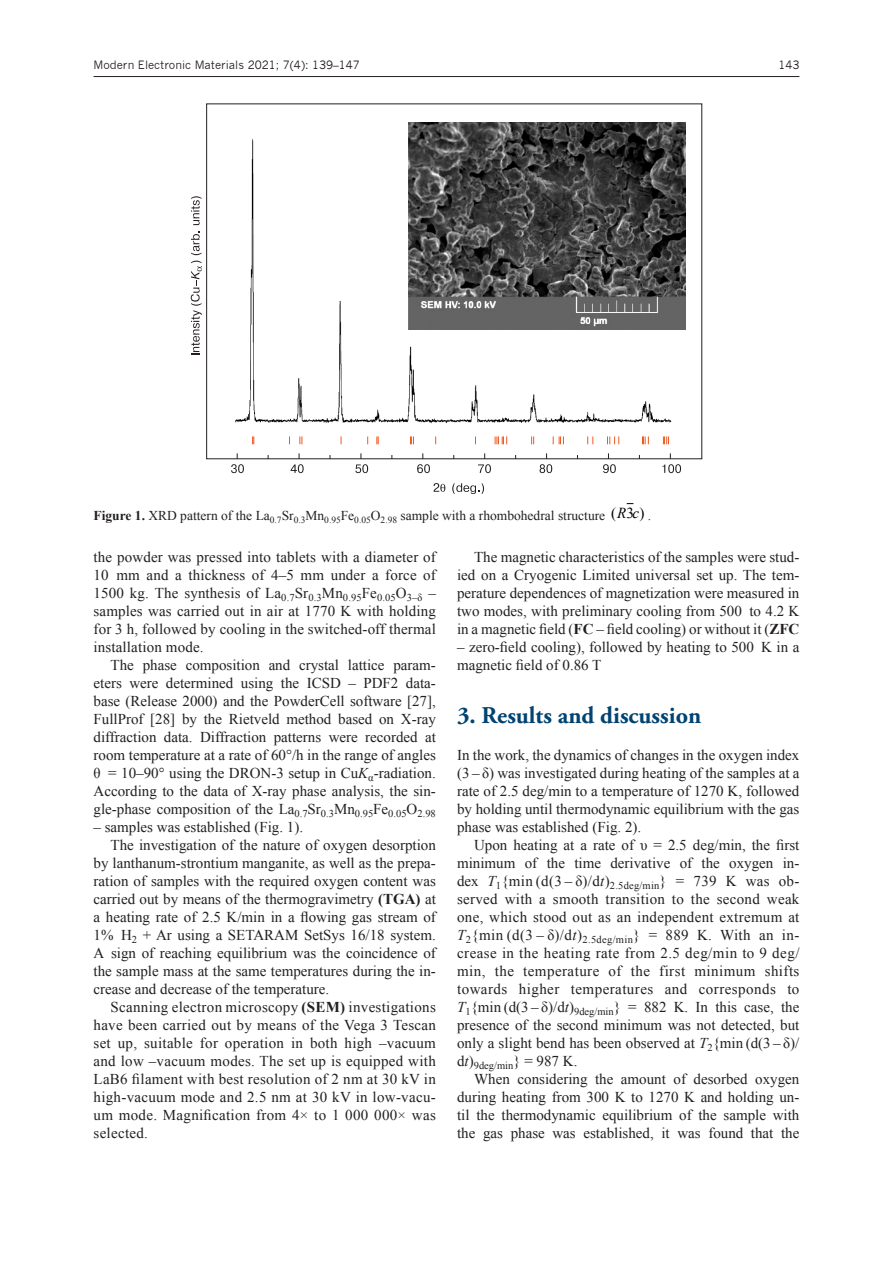
<style>
.page{position:relative;width:893px;height:1263px;background:#fff}
.page>*{position:absolute;margin:0;border:0;box-sizing:border-box;transform-origin:0 0}
.ZAG_1{font:700 24px "Adobe Garamond Pro";color:#004371}
.t1{font:15.15px "Times New Roman";color:#000}
.t2{font:italic 15.15px "Times New Roman";color:#000}
.normal_0{font:15px/18px "Times New Roman";color:#231f20;text-align:justify}
.FIG{font:13.5px "Times New Roman";color:#231f20}
.t3{font:11.25px "News Gothic";color:#231f20}
.s1{font-weight:700}
.s2{font-style:italic}
</style>
<div class="page">
<hr style="left:94px;top:76px;width:705px;height:1px;background:#231f20">
<img style="left:235px;top:122px;width:451px;height:335px">
<svg style="left:434px;top:483px;width:11px;height:9px"></svg>
<svg style="left:452px;top:483px;width:32px;height:10px"></svg>
<svg style="left:291px;top:453px;width:13px;height:20px"></svg>
<svg style="left:417px;top:453px;width:13px;height:20px"></svg>
<svg style="left:231px;top:453px;width:13px;height:20px"></svg>
<svg style="left:540px;top:453px;width:12px;height:20px"></svg>
<svg style="left:478px;top:453px;width:13px;height:20px"></svg>
<svg style="left:603px;top:453px;width:13px;height:20px"></svg>
<svg style="left:662px;top:453px;width:19px;height:20px"></svg>
<svg style="left:355px;top:453px;width:13px;height:20px"></svg>
<svg style="left:191px;top:261px;width:11px;height:94px"></svg>
<svg style="left:191px;top:231px;width:11px;height:24px"></svg>
<svg style="left:191px;top:196px;width:11px;height:29px"></svg>
<svg style="left:252px;top:436px;width:2px;height:8px"></svg>
<svg style="left:299px;top:436px;width:3px;height:8px"></svg>
<svg style="left:376px;top:436px;width:3px;height:8px"></svg>
<svg style="left:410px;top:436px;width:4px;height:8px"></svg>
<svg style="left:495px;top:436px;width:12px;height:8px"></svg>
<svg style="left:531px;top:436px;width:3px;height:8px"></svg>
<svg style="left:553px;top:436px;width:11px;height:8px"></svg>
<svg style="left:587px;top:436px;width:6px;height:8px"></svg>
<svg style="left:607px;top:436px;width:12px;height:8px"></svg>
<svg style="left:642px;top:436px;width:7px;height:8px"></svg>
<svg style="left:663px;top:436px;width:6px;height:8px"></svg>
<img style="left:409px;top:122px;width:276px;height:208px">
<p class="t3" style="left:94px;top:58px;width:268px">Modern Electronic Materials 2021; 7(4): 139–147</p>
<p class="t3" style="left:778px;top:58px;width:23px">143</p>
<p class="FIG" style="left:94px;top:506px;width:513px"><span class="s1">Figure 1.</span> XRD pattern of the La<sub>0.7</sub>Sr<sub>0.3</sub>Mn<sub>0.95</sub>Fe<sub>0.05</sub>O<sub>2.98</sub> sample with a rhombohedral structure</p>
<p class="t1" style="left:611px;top:503px;width:35px">( 3)</p>
<p class="t2" style="left:617px;top:502px;width:24px">R c</p>
<p class="FIG" style="left:648px;top:506px;width:5px">.</p>
<p class="normal_0" style="left:94px;top:547px;width:344px">the powder was pressed into tablets with a diameter of 10 mm and a thickness of 4–5 mm under a force of 1500 kg. The synthesis of La<sub>0.7</sub>Sr<sub>0.3</sub>Mn<sub>0.95</sub>Fe<sub>0.05</sub>O<sub>3–δ</sub> – samples was carried out in air at 1770 K with holding for 3 h, followed by cooling in the switched-off thermal installation mode.</p>
<p class="normal_0" style="left:94px;top:655px;width:344px;text-indent:17px">The phase composition and crystal lattice param&shy;eters were determined using the ICSD – PDF2 data&shy;base (Release 2000) and the PowderCell software [27], FullProf [28] by the Rietveld method based on X-ray diffraction data. Diffraction patterns were recorded at room temperature at a rate of 60°/h in the range of angles θ = 10–90° using the DRON-3 setup in Cu<span class="s2">K</span><sub>α</sub>-radiation.<br>According to the data of X-ray phase analysis, the sin&shy;gle-phase composition of the La<sub>0.7</sub>Sr<sub>0.3</sub>Mn<sub>0.95</sub>Fe<sub>0.05</sub>O<sub>2.98</sub></p>
<p class="normal_0" style="left:94px;top:817px;width:211px">– samples was established (Fig. 1).</p>
<p class="normal_0" style="left:94px;top:835px;width:344px;text-indent:17px">The investigation of the nature of oxygen desorption by lanthanum-strontium manganite, as well as the prepa&shy;ration of samples with the required oxygen content was carried out by means of the thermogravimetry <span class="s1">(TGA)</span> at a heating rate of 2.5 K/min in a flowing gas stream of 1% H<sub>2</sub> + Ar using a SETARAM SetSys 16/18 system.<br>A sign of reaching equilibrium was the coincidence of the sample mass at the same temperatures during the in&shy;crease and decrease of the temperature.</p>
<p class="normal_0" style="left:94px;top:997px;width:344px;text-indent:17px">Scanning electron microscopy <span class="s1">(SEM)</span> investigations have been carried out by means of the Vega 3 Tescan set up, suitable for operation in both high –vacuum and low –vacuum modes. The set up is equipped with LaB6 filament with best resolution of 2 nm at 30 kV in high-vacuum mode and 2.5 nm at 30 kV in low-vacu&shy;um mode. Magnification from 4× to 1 000 000× was selected.</p>
<p class="normal_0" style="left:457px;top:547px;width:344px;text-indent:17px">The magnetic characteristics of the samples were stud&shy;ied on a Cryogenic Limited universal set up. The tem&shy;perature dependences of magnetization were measured in two modes, with preliminary cooling from 500 to 4.2 K in a magnetic field (<span class="s1">FC</span> – field cooling) or without it (<span class="s1">ZFC</span></p>
<p class="normal_0" style="left:457px;top:637px;width:344px">– zero-field cooling), followed by heating to 500 K in a magnetic field of 0.86 T</p>
<p class="ZAG_1" style="left:457px;top:702px;width:246px">3. Results and discussion</p>
<p class="normal_0" style="left:457px;top:745px;width:344px">In the work, the dynamics of changes in the oxygen index (3 – δ) was investigated during heating of the samples at a rate of 2.5 deg/min to a temperature of 1270 K, followed by holding until thermodynamic equilibrium with the gas phase was established (Fig. 2).</p>
<p class="normal_0" style="left:457px;top:835px;width:344px;text-indent:17px">Upon heating at a rate of υ = 2.5 deg/min, the first minimum of the time derivative of the oxygen in&shy;dex <span class="s2">T</span><sub>1</sub>{min (d(3 – δ)/d<span class="s2">t</span>)<sub>2.5deg/min</sub>} = 739 K was ob&shy;served with a smooth transition to the second weak one, which stood out as an independent extremum at <span class="s2">T</span><sub>2</sub>{min (d(3 – δ)/d<span class="s2">t</span>)<sub>2.5deg/min</sub>} = 889 K. With an in&shy;crease in the heating rate from 2.5 deg/min to 9 deg/ min, the temperature of the first minimum shifts towards higher temperatures and corresponds to <span class="s2">T</span><sub>1</sub>{min (d(3 – δ)/d<span class="s2">t</span>)<sub>9deg/min</sub>} = 882 K. In this case, the presence of the second minimum was not detected, but only a slight bend has been observed at <span class="s2">T</span><sub>2</sub>{min (d(3 – δ)/ d<span class="s2">t</span>)<sub>9deg/min</sub>} = 987 K.</p>
<p class="normal_0" style="left:457px;top:1069px;width:344px;text-indent:17px">When considering the amount of desorbed oxygen during heating from 300 K to 1270 K and holding un&shy;til the thermodynamic equilibrium of the sample with the gas phase was established, it was found that the</p>
</div>
